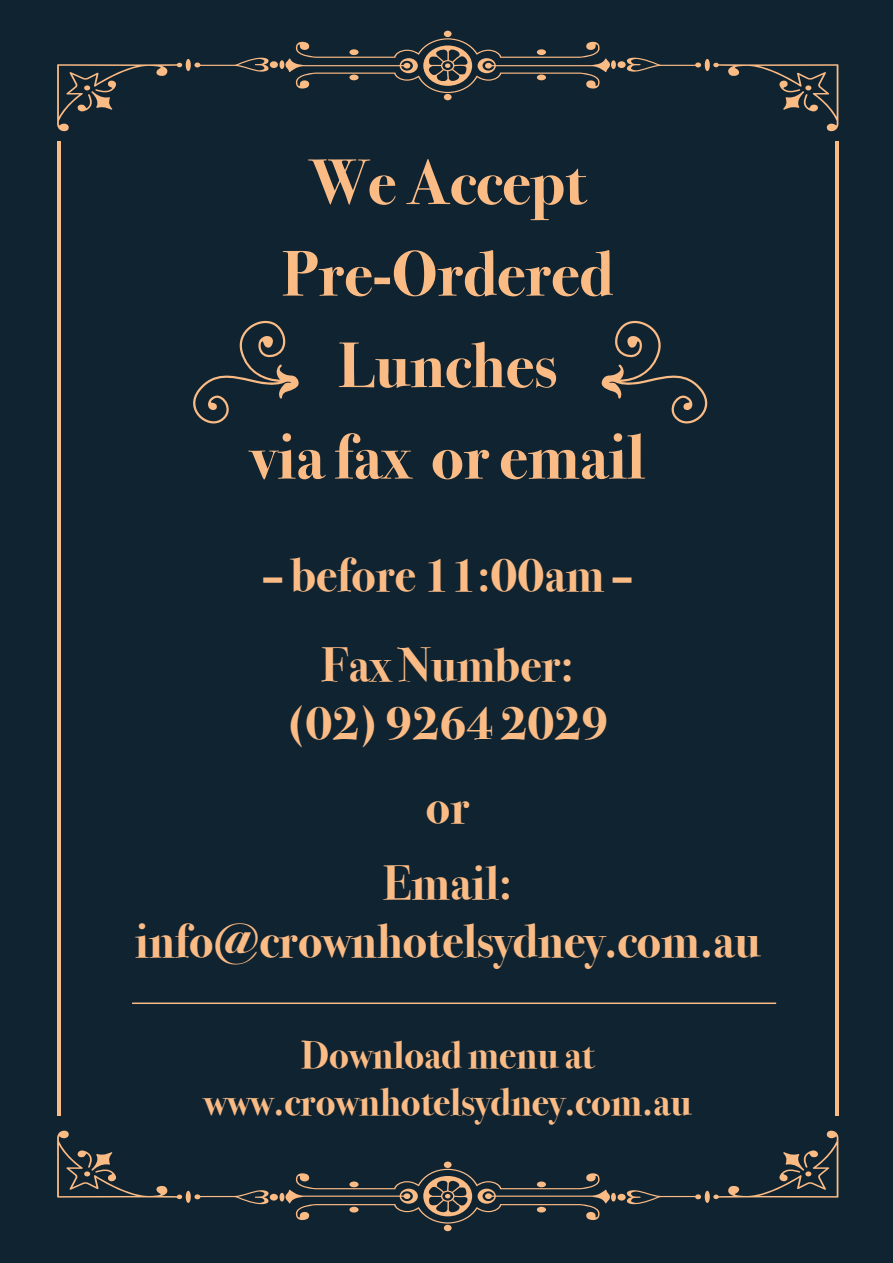
<style>
.page{position:relative;width:893px;height:1263px;background:#102331}
.page>*{position:absolute;margin:0;border:0;box-sizing:border-box;transform-origin:0 0}
.t1{font:700 64.5px "Bodoni Svty Two ITCTT";color:#fbbb85}
.t2{font:700 48px "Bodoni Svty Two ITCTT";color:#fbbb85}
.t3{font:700 39px "Bodoni Svty Two ITCTT";color:#fbbb85}
</style>
<div class="page">
<div style="left:444px;top:31px;width:8px;height:6px;background:#fbbb85;border-radius:50%"></div>
<hr style="left:57px;top:141px;width:4px;height:975px;background:#fbbb85">
<hr style="left:835px;top:141px;width:3px;height:975px;background:#fbbb85">
<div style="left:617px;top:61px;width:9px;height:7px;background:#fbbb85;border-radius:50%"></div>
<div style="left:611px;top:60px;width:5px;height:9px;background:#fbbb85;border-radius:50%"></div>
<div style="left:444px;top:94px;width:8px;height:6px;background:#fbbb85;border-radius:50%"></div>
<svg style="left:280px;top:38px;width:330px;height:55px"></svg>
<div style="left:270px;top:61px;width:8px;height:7px;background:#fbbb85;border-radius:50%"></div>
<svg style="left:713px;top:63px;width:126px;height:69px"></svg>
<div style="left:705px;top:59px;width:5px;height:12px;background:#fbbb85;border-radius:50%"></div>
<svg style="left:627px;top:58px;width:74px;height:14px"></svg>
<svg style="left:57px;top:63px;width:125px;height:69px"></svg>
<div style="left:186px;top:59px;width:5px;height:12px;background:#fbbb85;border-radius:50%"></div>
<svg style="left:194px;top:58px;width:75px;height:14px"></svg>
<div style="left:617px;top:1194px;width:9px;height:6px;background:#fbbb85;border-radius:50%"></div>
<div style="left:611px;top:1193px;width:5px;height:8px;background:#fbbb85;border-radius:50%"></div>
<div style="left:444px;top:1225px;width:8px;height:6px;background:#fbbb85;border-radius:50%"></div>
<div style="left:444px;top:1161px;width:8px;height:7px;background:#fbbb85;border-radius:50%"></div>
<svg style="left:280px;top:1169px;width:330px;height:54px"></svg>
<div style="left:270px;top:1194px;width:8px;height:6px;background:#fbbb85;border-radius:50%"></div>
<svg style="left:713px;top:1130px;width:126px;height:69px"></svg>
<div style="left:705px;top:1191px;width:5px;height:12px;background:#fbbb85;border-radius:50%"></div>
<svg style="left:627px;top:1190px;width:74px;height:14px"></svg>
<svg style="left:57px;top:1130px;width:125px;height:69px"></svg>
<div style="left:186px;top:1191px;width:5px;height:12px;background:#fbbb85;border-radius:50%"></div>
<svg style="left:194px;top:1190px;width:75px;height:14px"></svg>
<svg style="left:193px;top:320px;width:106px;height:104px"></svg>
<svg style="left:601px;top:320px;width:107px;height:104px"></svg>
<hr style="left:132px;top:1002px;width:644px;height:2px;background:#fbbb85">
<p class="t1" style="left:310px;top:129px;width:277px">We Accept</p>
<p class="t1" style="left:282px;top:220px;width:333px">Pre-Ordered</p>
<p class="t1" style="left:338px;top:312px;width:220px">Lunches</p>
<p class="t1" style="left:250px;top:403px;width:396px">via fax or email</p>
<p class="t2" style="left:262px;top:535px;width:372px">– before 11:00am –</p>
<p class="t2" style="left:321px;top:625px;width:254px">Fax Number:</p>
<p class="t2" style="left:287px;top:683px;width:323px">(02) 9264 2029</p>
<p class="t2" style="left:426px;top:767px;width:45px">or</p>
<p class="t2" style="left:383px;top:843px;width:131px">Email:</p>
<p class="t2" style="left:135px;top:901px;width:627px">info@crownhotelsydney.com.au</p>
<p class="t3" style="left:301px;top:1023px;width:294px">Download menu at</p>
<p class="t3" style="left:204px;top:1069px;width:489px">www.crownhotelsydney.com.au</p>
</div>
